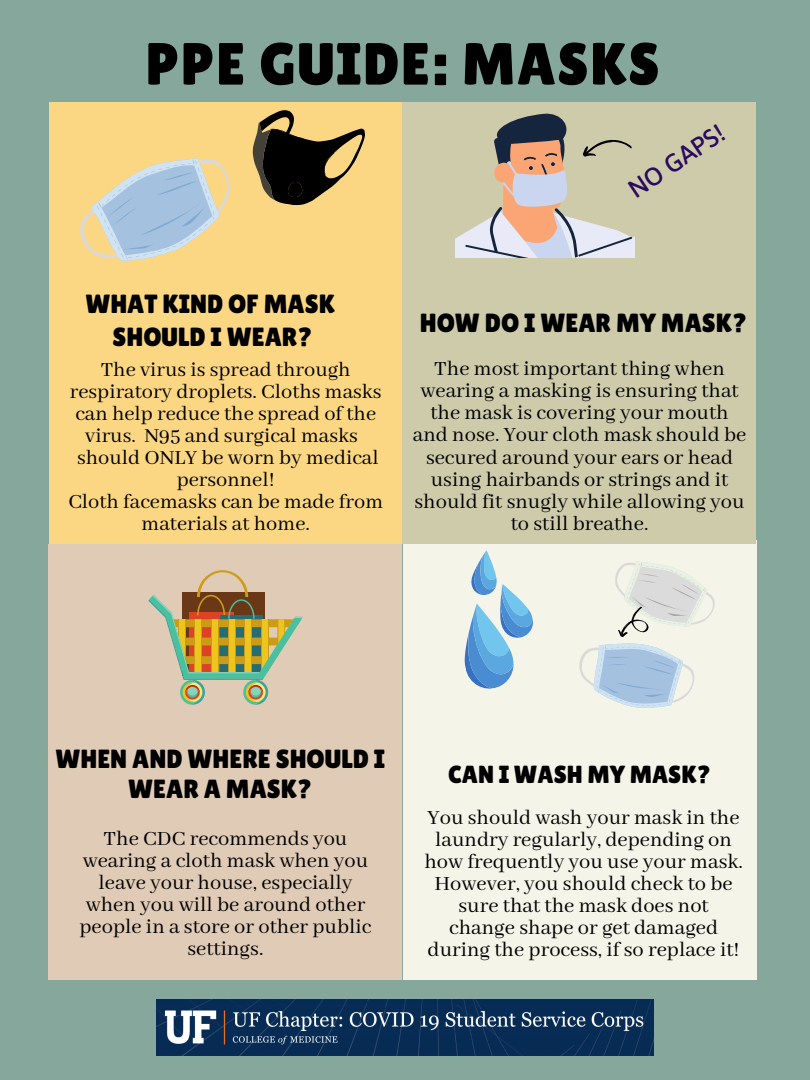
<style>
.page{position:relative;width:810px;height:1080px;background:#85a79c}
.page>*{position:absolute;margin:0;border:0;box-sizing:border-box;transform-origin:0 0}
.t1{font:59.38px "Lilita One";letter-spacing:.025em;color:#000}
.t2{font:26.25px/32.9px "Lilita One";color:#000;text-align:center}
.t3{font:500 25.44px "Asap";color:#2a0a5e}
.t4{font:24.75px "Lilita One";color:#000}
.t5{font:22.5px/22.1px "Abhaya Libre";color:#000;text-align:center}
.t6{font:22.38px/22.1px "Abhaya Libre";color:#000;text-align:center}
</style>
<div class="page">
<div style="left:49px;top:102px;width:354px;height:442px;background:#fcd783"></div>
<div style="left:403px;top:540px;width:354px;height:440px;background:#f5f4e9"></div>
<div style="left:49px;top:544px;width:353px;height:436px;background:#e0cbb6"></div>
<div style="left:402px;top:102px;width:354px;height:442px;background:#cecbab"></div>
<svg style="left:80px;top:158px;width:150px;height:103px"></svg>
<svg style="left:579px;top:561px;width:136px;height:147px"></svg>
<svg style="left:148px;top:570px;width:155px;height:135px"></svg>
<div style="left:250px;top:687px;width:11px;height:9px;background:#86d4bb;border-radius:50%"></div>
<svg style="left:455px;top:113px;width:180px;height:145px"></svg>
<svg style="left:464px;top:550px;width:69px;height:139px"></svg>
<svg style="left:252px;top:110px;width:113px;height:96px"></svg>
<img style="left:156px;top:999px;width:498px;height:57px">
<h1 class="t1" style="left:146px;top:30px;width:516px">PPE GUIDE: MASKS</h1>
<p class="t3" style="left:623px;top:179px;width:112px;rotate:-34deg">NO GAPS!</p>
<p class="t2" style="left:85px;top:288px;width:251px">WHAT KIND OF MASK<br>SHOULD I WEAR?</p>
<p class="t6" style="left:68px;top:359px;width:316px">The virus is spread through respiratory droplets. Cloths masks can help reduce the spread of the virus. N95 and surgical masks should ONLY be worn by medical personnel!<br>Cloth facemasks can be made from materials at home.</p>
<p class="t2" style="left:420px;top:306px;width:329px">HOW DO I WEAR MY MASK?</p>
<p class="t5" style="left:413px;top:358px;width:335px;line-height:22.2px">The most important thing when wearing a masking is ensuring that the mask is covering your mouth and nose. Your cloth mask should be secured around your ears or head using hairbands or strings and it should fit snugly while allowing you to still breathe.</p>
<p class="t2" style="left:55px;top:743px;width:331px;line-height:30.6px">WHEN AND WHERE SHOULD I<br>WEAR A MASK?</p>
<p class="t5" style="left:80px;top:828px;width:293px">The CDC recommends you wearing a cloth mask when you leave your house, especially when you will be around other people in a store or other public settings.</p>
<p class="t4" style="left:448px;top:760px;width:265px">CAN I WASH MY MASK?</p>
<p class="t5" style="left:424px;top:807px;width:320px">You should wash your mask in the laundry regularly, depending on how frequently you use your mask.<br>However, you should check to be sure that the mask does not change shape or get damaged during the process, if so replace it!</p>
</div>
